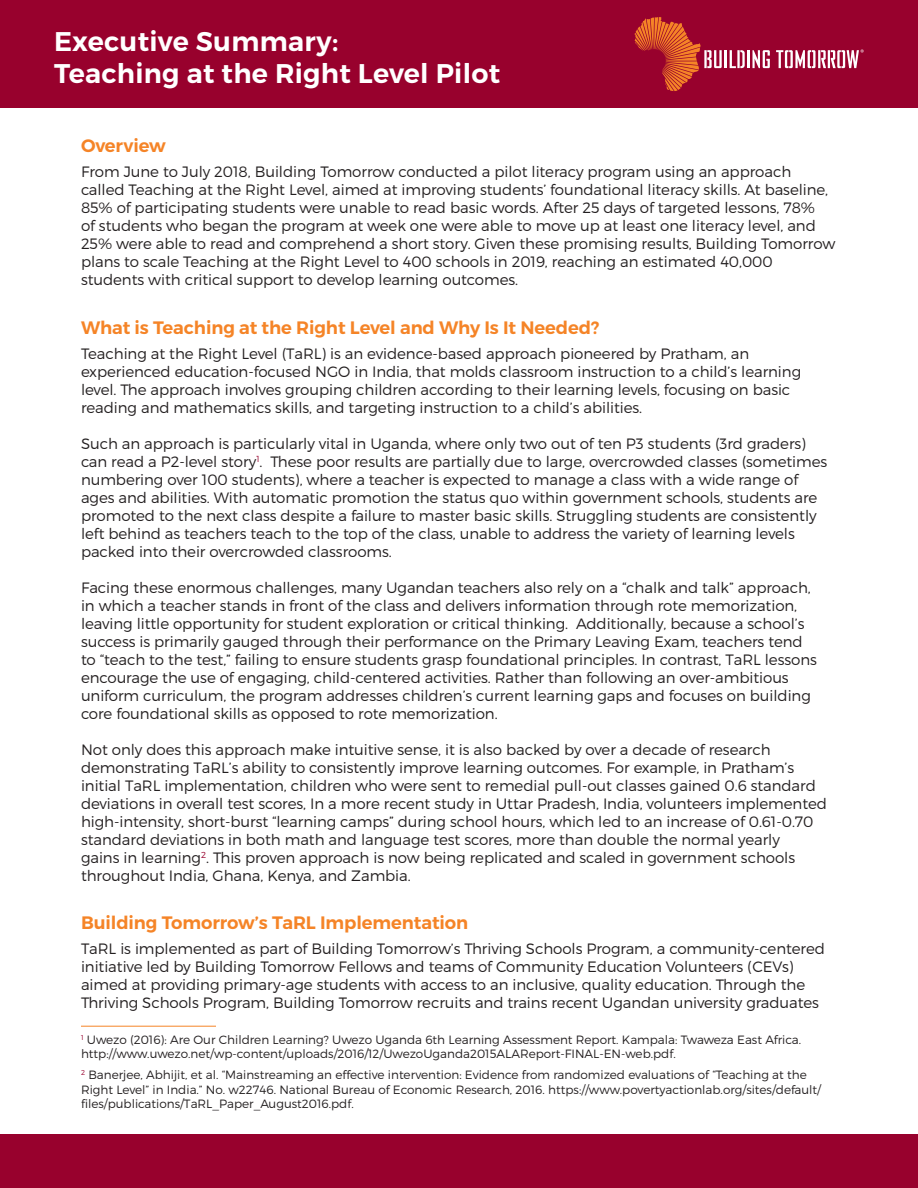
<style>
.page{position:relative;width:918px;height:1188px;background:#fff}
.page>*{position:absolute;margin:0;border:0;box-sizing:border-box;transform-origin:0 0}
.t1{font:600 27px "Montserrat";letter-spacing:.01em;color:#fff}
.t2{font:600 18px "Montserrat";letter-spacing:-.005em;color:#f58427}
.t3{font:300 15px/18px "Montserrat";letter-spacing:-.005em;color:#231f20}
.t4{font:300 12px/14.4px "Montserrat";color:#231f20}
.t5{font:condensed 9.45px "Myriad Pro";color:#fff}
</style>
<div class="page">
<div style="left:0;top:0;width:918px;height:108px;background:#98012d"></div>
<svg style="left:634px;top:17px;width:88px;height:74px"></svg>
<hr style="left:724px;top:50px;width:3px;height:18px;background:#fff">
<svg style="left:730px;top:50px;width:15px;height:18px"></svg>
<hr style="left:747px;top:50px;width:3px;height:18px;background:#fff">
<svg style="left:752px;top:50px;width:18px;height:18px"></svg>
<svg style="left:776px;top:50px;width:83px;height:18px"></svg>
<div style="left:0;top:1134px;width:918px;height:54px;background:#98012d"></div>
<hr style="left:81px;top:1026px;width:135px;height:1px;background:#f58427">
<p class="t1" style="left:54px;top:25px;width:286px">Executive Summary:</p>
<p class="t1" style="left:54px;top:57px;width:448px">Teaching at the Right Level Pilot</p>
<p class="t2" style="left:81px;top:135px;width:86px">Overview</p>
<p class="t3" style="left:81px;top:163px;width:756px">From June to July 2018, Building Tomorrow conducted a pilot literacy program using an approach called Teaching at the Right Level, aimed at improving students’ foundational literacy skills. At baseline, 85% of participating students were unable to read basic words. After 25 days of targeted lessons, 78%<br>of students who began the program at week one were able to move up at least one literacy level, and 25% were able to read and comprehend a short story. Given these promising results, Building Tomorrow plans to scale Teaching at the Right Level to 400 schools in 2019, reaching an estimated 40,000 students with critical support to develop learning outcomes.</p>
<p class="t2" style="left:81px;top:316px;width:520px">What is Teaching at the Right Level and Why Is It Needed?</p>
<p class="t3" style="left:81px;top:344px;width:722px">Teaching at the Right Level (TaRL) is an evidence-based approach pioneered by Pratham, an experienced education-focused NGO in India, that molds classroom instruction to a child’s learning level. The approach involves grouping children according to their learning levels, focusing on basic reading and mathematics skills, and targeting instruction to a child’s abilities.</p>
<p class="t3" style="left:81px;top:434px;width:748px">Such an approach is particularly vital in Uganda, where only two out of ten P3 students (3rd graders) can read a P2-level story<sup>1</sup>. These poor results are partially due to large, overcrowded classes (sometimes numbering over 100 students), where a teacher is expected to manage a class with a wide range of ages and abilities. With automatic promotion the status quo within government schools, students are promoted to the next class despite a failure to master basic skills. Struggling students are consistently left behind as teachers teach to the top of the class, unable to address the variety of learning levels packed into their overcrowded classrooms.</p>
<p class="t3" style="left:81px;top:578px;width:737px">Facing these enormous challenges, many Ugandan teachers also rely on a “chalk and talk” approach, in which a teacher stands in front of the class and delivers information through rote memorization, leaving little opportunity for student exploration or critical thinking. Additionally, because a school’s success is primarily gauged through their performance on the Primary Leaving Exam, teachers tend to “teach to the test,” failing to ensure students grasp foundational principles. In contrast, TaRL lessons encourage the use of engaging, child-centered activities. Rather than following an over-ambitious uniform curriculum, the program addresses children’s current learning gaps and focuses on building core foundational skills as opposed to rote memorization.</p>
<p class="t3" style="left:81px;top:740px;width:747px">Not only does this approach make intuitive sense, it is also backed by over a decade of research demonstrating TaRL’s ability to consistently improve learning outcomes. For example, in Pratham’s initial TaRL implementation, children who were sent to remedial pull-out classes gained 0.6 standard deviations in overall test scores, In a more recent study in Uttar Pradesh, India, volunteers implemented high-intensity, short-burst “learning camps” during school hours, which led to an increase of 0.61-0.70 standard deviations in both math and language test scores, more than double the normal yearly<br>gains in learning<sup>2</sup>. This proven approach is now being replicated and scaled in government schools throughout India, Ghana, Kenya, and Zambia.</p>
<p class="t2" style="left:81px;top:912px;width:389px">Building Tomorrow’s TaRL Implementation</p>
<p class="t3" style="left:81px;top:939px;width:745px">TaRL is implemented as part of Building Tomorrow’s Thriving Schools Program, a community-centered initiative led by Building Tomorrow Fellows and teams of Community Education Volunteers (CEVs) aimed at providing primary-age students with access to an inclusive, quality education. Through the Thriving Schools Program, Building Tomorrow recruits and trains recent Ugandan university graduates</p>
<p class="t4" style="left:81px;top:1032px;width:722px"><sup>1</sup> Uwezo (2016): Are Our Children Learning? Uwezo Uganda 6th Learning Assessment Report. Kampala: Twaweza East Africa. http://www.uwezo.net/wp-content/uploads/2016/12/UwezoUganda2015ALAReport-FINAL-EN-web.pdf.</p>
<p class="t4" style="left:81px;top:1068px;width:742px"><sup>2</sup> Banerjee, Abhijit, et al. “Mainstreaming an effective intervention: Evidence from randomized evaluations of “Teaching at the<br>Right Level” in India.” No. w22746. National Bureau of Economic Research, 2016. https://www.povertyactionlab.org/sites/default/ files/publications/TaRL_Paper_August2016.pdf.</p>
<p class="t5" style="left:860px;top:47px;width:5px">®</p>
</div>
